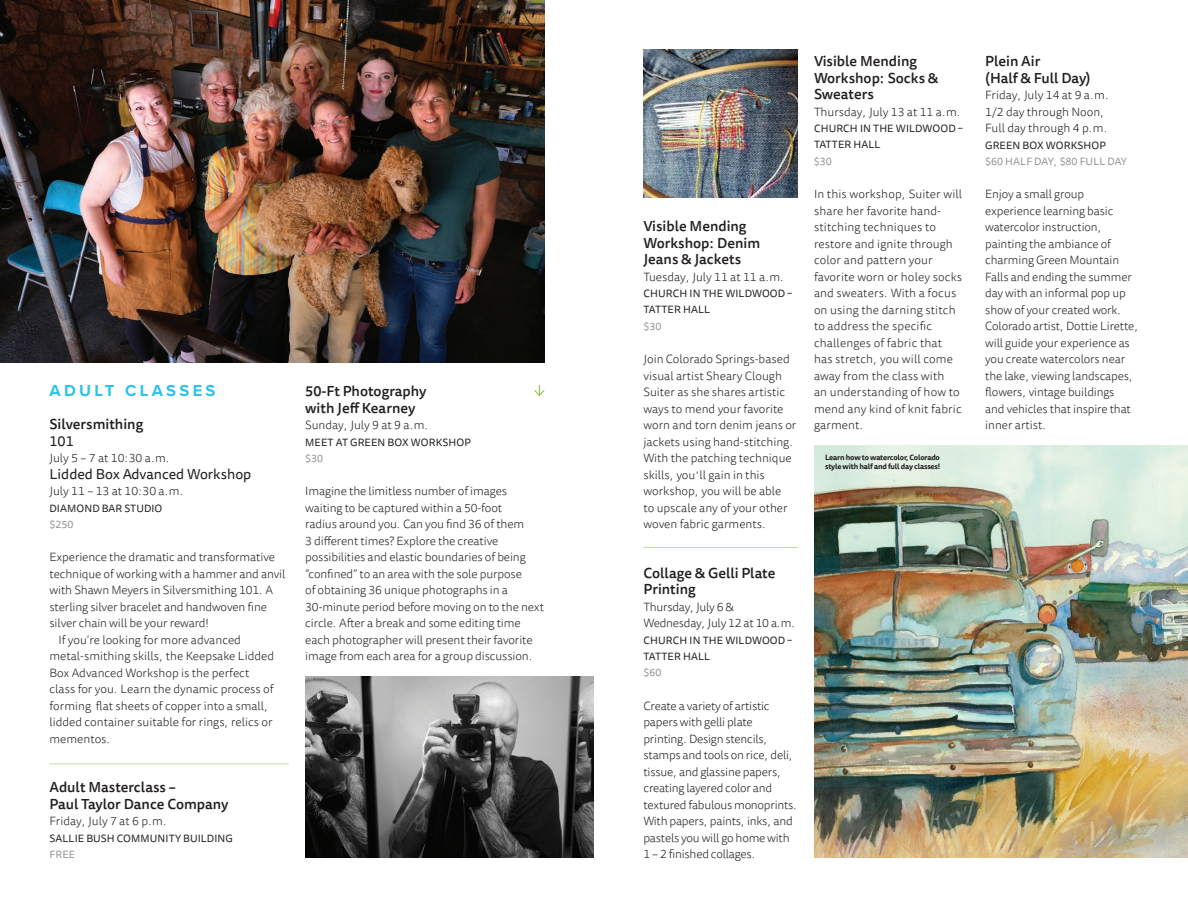
<style>
.page{position:relative;width:1188px;height:918px;background:#fff}
.page>*{position:absolute;margin:0;border:0;box-sizing:border-box;transform-origin:0 0}
.t1{font:700 16.5px "Proxima Nova";letter-spacing:.2em;color:#2bc3ed}
.t2{font:500 14.25px/16.5px "Tisa Sans Pro";color:#231f20}
.t3{font:14.25px "Tisa Sans Pro";color:#231f20}
.t4{font:300 12px/16.5px "Tisa Sans Pro";letter-spacing:-.01em;color:#231f20}
.t5{font:300 12px/16.5px "Tisa Sans Pro";letter-spacing:.01em;color:#231f20}
.t6{font:10.5px/16.5px "Tisa Sans Pro";letter-spacing:.01em;color:#231f20}
.t7{font:10.5px "Tisa Sans Pro";color:#939598}
.t8{font:700 7.5px/9px "Tisa Sans Pro";letter-spacing:-.02em;color:#231f20}
</style>
<div class="page">
<img style="left:644px;top:50px;width:154px;height:148px">
<img style="left:0;top:0;width:544px;height:363px">
<svg style="left:534px;top:385px;width:11px;height:11px"></svg>
<img style="left:305px;top:676px;width:289px;height:182px">
<hr style="left:50px;top:764px;width:239px;height:1px;background:#bedd9b">
<hr style="left:644px;top:547px;width:154px;height:1px;background:#bedd9b">
<img style="left:814px;top:446px;width:374px;height:412px">
<p class="t2" style="left:814px;top:53px;width:126px">Visible Mending<br>Workshop: Socks &amp;<br>Sweaters</p>
<p class="t4" style="left:814px;top:104px;width:149px">Thursday, July 13 at 11 a.m.</p>
<p class="t6" style="left:814px;top:120px;width:150px">CHURCH IN THE WILDWOOD –<br>TATTER HALL</p>
<p class="t7" style="left:814px;top:154px;width:19px">$30</p>
<p class="t5" style="left:814px;top:186px;width:150px">In this workshop, Suiter will share her favorite hand&shy;stitching techniques to restore and ignite through color and pattern your favorite worn or holey socks and sweaters. With a focus on using the darning stitch to address the specific challenges of fabric that has stretch, you will come away from the class with<br>an understanding of how to mend any kind of knit fabric garment.</p>
<p class="t2" style="left:985px;top:53px;width:107px">Plein Air<br>(Half &amp; Full Day)</p>
<p class="t4" style="left:985px;top:87px;width:126px">Friday, July 14 at 9 a.m.<br>1/2 day through Noon,<br>Full day through 4 p.m.</p>
<p class="t6" style="left:985px;top:137px;width:122px">GREEN BOX WORKSHOP</p>
<p class="t7" style="left:985px;top:154px;width:143px">$60 HALF DAY, $80 FULL DAY</p>
<p class="t4" style="left:985px;top:186px;width:155px">Enjoy a small group experience learning basic watercolor instruction, painting the ambiance of charming Green Mountain<br>Falls and ending the summer day with an informal pop up show of your created work.<br>Colorado artist, Dottie Lirette, will guide your experience as you create watercolors near the lake, viewing landscapes, flowers, vintage buildings<br>and vehicles that inspire that</p>
<p class="t2" style="left:644px;top:218px;width:118px">Visible Mending<br>Workshop: Denim<br>Jeans &amp; Jackets</p>
<p class="t4" style="left:644px;top:269px;width:143px">Tuesday, July 11 at 11 a.m.</p>
<p class="t6" style="left:644px;top:285px;width:150px">CHURCH IN THE WILDWOOD –<br>TATTER HALL</p>
<p class="t7" style="left:643px;top:319px;width:19px">$30</p>
<p class="t4" style="left:644px;top:351px;width:155px">Join Colorado Springs-based visual artist Sheary Clough<br>Suiter as she shares artistic ways to mend your favorite worn and torn denim jeans or jackets using hand-stitching.<br>With the patching technique skills, you'll gain in this workshop, you will be able<br>to upscale any of your other woven fabric garments.</p>
<p class="t2" style="left:644px;top:565px;width:133px">Collage &amp; Gelli Plate<br>Printing</p>
<p class="t4" style="left:644px;top:599px;width:154px">Thursday, July 6 &amp;<br>Wednesday, July 12 at 10 a.m.</p>
<p class="t6" style="left:644px;top:632px;width:150px">CHURCH IN THE WILDWOOD –<br>TATTER HALL</p>
<p class="t7" style="left:643px;top:666px;width:19px">$60</p>
<p class="t4" style="left:644px;top:698px;width:155px">Create a variety of artistic papers with gelli plate printing. Design stencils, stamps and tools on rice, deli, tissue, and glassine papers, creating layered color and textured fabulous monoprints.<br>With papers, paints, inks, and pastels you will go home with<br>1 – 2 finished collages.</p>
<h1 class="t1" style="left:50px;top:378px;width:168px">ADULT CLASSES</h1>
<p class="t2" style="left:305px;top:383px;width:123px">50-Ft Photography with Jeff Kearney</p>
<p class="t4" style="left:305px;top:417px;width:125px">Sunday, July 9 at 9 a.m.</p>
<p class="t6" style="left:305px;top:434px;width:167px">MEET AT GREEN BOX WORKSHOP</p>
<p class="t7" style="left:305px;top:451px;width:19px">$30</p>
<p class="t4" style="left:305px;top:483px;width:240px">Imagine the limitless number of images waiting to be captured within a 50-foot<br>radius around you. Can you find 36 of them<br>3 different times? Explore the creative possibilities and elastic boundaries of being “confined” to an area with the sole purpose<br>of obtaining 36 unique photographs in a 30-minute period before moving on to the next circle. After a break and some editing time each photographer will present their favorite image from each area for a group discussion.</p>
<p class="t2" style="left:50px;top:416px;width:95px">Silversmithing</p>
<p class="t4" style="left:985px;top:417px;width:63px">inner artist.</p>
<p class="t3" style="left:50px;top:431px;width:26px">101</p>
<p class="t4" style="left:50px;top:450px;width:122px">July 5 – 7 at 10:30 a.m.</p>
<p class="t3" style="left:50px;top:464px;width:203px">Lidded Box Advanced Workshop</p>
<p class="t4" style="left:50px;top:483px;width:136px">July 11 – 13 at 10:30 a.m.</p>
<p class="t6" style="left:50px;top:500px;width:114px">DIAMOND BAR STUDIO</p>
<p class="t7" style="left:49px;top:517px;width:25px">$250</p>
<p class="t4" style="left:50px;top:549px;width:227px">Experience the dramatic and transformative</p>
<p class="t4" style="left:50px;top:566px;width:238px">technique of working with a hammer and anvil</p>
<p class="t4" style="left:50px;top:582px;width:225px">with Shawn Meyers in Silversmithing 101. A</p>
<p class="t4" style="left:50px;top:599px;width:219px">sterling silver bracelet and handwoven fine</p>
<p class="t4" style="left:50px;top:615px;width:161px">silver chain will be your reward!</p>
<p class="t4" style="left:58px;top:632px;width:184px">If you’re looking for more advanced</p>
<p class="t4" style="left:50px;top:648px;width:226px">metal-smithing skills, the Keepsake Lidded</p>
<p class="t4" style="left:50px;top:665px;width:201px">Box Advanced Workshop is the perfect</p>
<p class="t4" style="left:50px;top:681px;width:226px">class for you. Learn the dynamic process of</p>
<p class="t4" style="left:50px;top:698px;width:221px">forming flat sheets of copper into a small,</p>
<p class="t4" style="left:50px;top:714px;width:225px">lidded container suitable for rings, relics or</p>
<p class="t4" style="left:50px;top:731px;width:63px">mementos.</p>
<p class="t2" style="left:50px;top:779px;width:180px">Adult Masterclass –<br>Paul Taylor Dance Company</p>
<p class="t4" style="left:50px;top:813px;width:119px">Friday, July 7 at 6 p.m.</p>
<p class="t6" style="left:50px;top:830px;width:185px">SALLIE BUSH COMMUNITY BUILDING</p>
<p class="t7" style="left:50px;top:847px;width:27px">FREE</p>
<p class="t8" style="left:825px;top:453px;width:117px">Learn how to watercolor, Colorado style with half and full day classes!</p>
</div>
